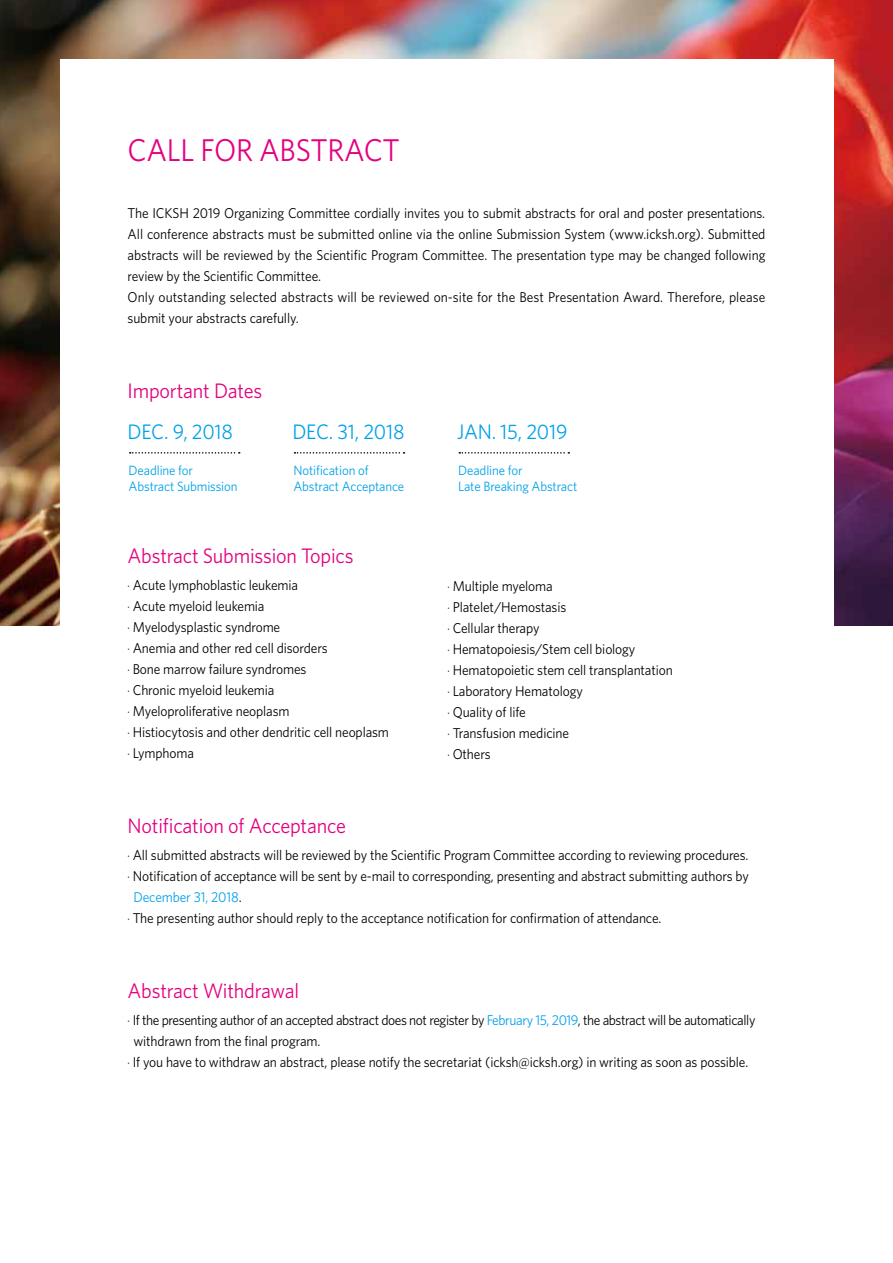
<style>
.page{position:relative;width:893px;height:1263px;background:#fff}
.page>*{position:absolute;margin:0;border:0;box-sizing:border-box;transform-origin:0 0}
.t1{font:31.5px "Whitney";letter-spacing:-.01em;color:#e4007f;scale:.95 1}
.t2{font:21px "Whitney";letter-spacing:-.01em;color:#e4007f;scale:.96 1}
.t3{font:21px "Whitney";letter-spacing:-.01em;color:#00a1e9;scale:.96 1}
.t4{font:14.25px/21px "Whitney";letter-spacing:-.01em;color:#000;scale:.95 1}
.t5{font:14.25px "Whitney";letter-spacing:-.03em;color:#000;scale:.95 1}
.t6{font:14.25px "Whitney";letter-spacing:-.01em;color:#00a1e9;scale:.95 1}
.t7{font:13.5px/16.2px "Whitney";letter-spacing:-.01em;color:#00a1e9;scale:.96 1}
.s1{font-family:"Myriad Pro";font-weight:300}
.s2{color:#000}
.s3{color:#00a1e9}
</style>
<div class="page">
<img style="left:0;top:0;width:893px;height:625px">
<div style="left:60px;top:60px;width:773px;height:1143px;background:#fff"></div>
<svg style="left:130px;top:452px;width:110px;height:2px"></svg>
<svg style="left:294px;top:452px;width:111px;height:2px"></svg>
<svg style="left:459px;top:452px;width:110px;height:2px"></svg>
<h1 class="t1" style="left:128px;top:131px;width:280px">Call for Abstract</h1>
<p class="t4" style="left:128px;top:202px;width:673px">The ICKSH 2019 Organizing Committee cordially invites you to submit abstracts for oral and poster presentations.<br>All conference abstracts must be submitted online via the online Submission System (www.icksh.org). Submitted abstracts will be reviewed by the Scientific Program Committee. The presentation type may be changed following review by the Scientific Committee.<br>Only outstanding selected abstracts will be reviewed on-site for the Best Presentation Award. Therefore, please submit your abstracts carefully.</p>
<h2 class="t2" style="left:128px;top:378px;width:142px">Important Dates</h2>
<h2 class="t3" style="left:128px;top:419px;width:111px">Dec. 9, 2018</h2>
<p class="t7" style="left:129px;top:462px;width:115px">Deadline for<br>Abstract Submission</p>
<h2 class="t3" style="left:292px;top:419px;width:118px">Dec. 31, 2018</h2>
<p class="t7" style="left:293px;top:462px;width:117px">Notification of<br>Abstract Acceptance</p>
<h2 class="t2" style="left:128px;top:543px;width:237px">Abstract Submission Topics</h2>
<p class="t4" style="left:128px;top:574px;width:277px"><span class="s1">·</span> Acute lymphoblastic leukemia<br><span class="s1">·</span> Acute myeloid leukemia<br><span class="s1">·</span> Myelodysplastic syndrome<br><span class="s1">·</span> Anemia and other red cell disorders<br><span class="s1">·</span> Bone marrow failure syndromes<br><span class="s1">·</span> Chronic myeloid leukemia<br><span class="s1">·</span> Myeloproliferative neoplasm<br><span class="s1">·</span> Histiocytosis and other dendritic cell neoplasm <span class="s1">·</span> Lymphoma</p>
<h2 class="t3" style="left:457px;top:419px;width:116px">jan . 15, 2019</h2>
<p class="t7" style="left:458px;top:462px;width:126px">Deadline for<br>Late Breaking Abstract</p>
<p class="t4" style="left:448px;top:575px;width:239px"><span class="s1">·</span> Multiple myeloma<br><span class="s1">·</span> Platelet/Hemostasis<br><span class="s1">·</span> Cellular therapy<br><span class="s1">·</span> Hematopoiesis/Stem cell biology<br><span class="s1">·</span> Hematopoietic stem cell transplantation <span class="s1">·</span> Laboratory Hematology<br><span class="s1">·</span> Quality of life<br><span class="s1">·</span> Transfusion medicine<br><span class="s1">·</span> Others</p>
<h2 class="t2" style="left:128px;top:813px;width:229px">Notification of Acceptance</h2>
<p class="t4" style="left:128px;top:844px;width:655px"><span class="s1">·</span> All submitted abstracts will be reviewed by the Scientific Program Committee according to reviewing procedures.</p>
<p class="t4" style="left:128px;top:865px;width:656px"><span class="s1">·</span> Notification of acceptance will be sent by e-mail to corresponding, presenting and abstract submitting authors by</p>
<p class="t6" style="left:133px;top:889px;width:115px">December 31, 2018<span class="s2">.</span></p>
<p class="t4" style="left:128px;top:907px;width:563px"><span class="s1">·</span> The presenting author should reply to the acceptance notification for confirmation of attendance.</p>
<h2 class="t2" style="left:128px;top:978px;width:180px">Abstract Withdrawal</h2>
<p class="t5" style="left:128px;top:1012px;width:662px"><span class="s1">·</span> If the presenting author of an accepted abstract does not register by <span class="s3">February 15, 2019</span>, the abstract will be automatically</p>
<p class="t4" style="left:133px;top:1030px;width:198px">withdrawn from the final program.</p>
<p class="t4" style="left:128px;top:1051px;width:655px"><span class="s1">·</span> If you have to withdraw an abstract, please notify the secretariat (icksh@icksh.org) in writing as soon as possible.</p>
</div>
